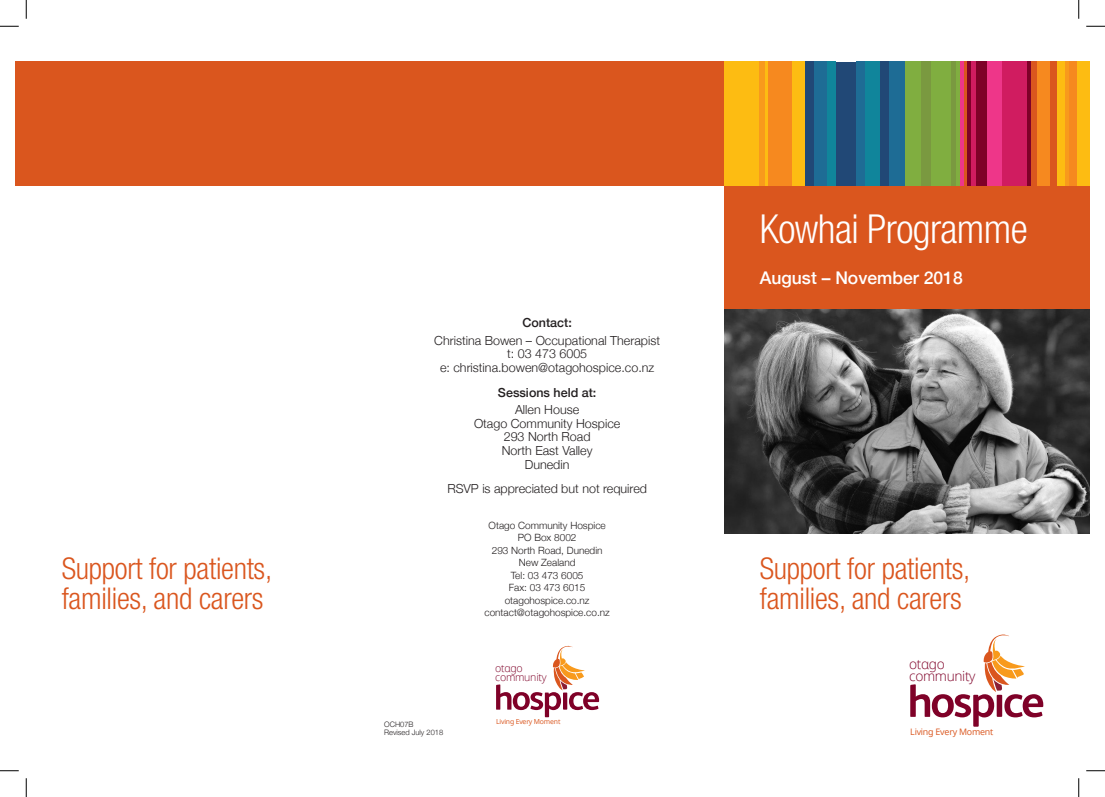
<style>
.page{position:relative;width:1105px;height:797px;background:#fff}
.page>*{position:absolute;margin:0;border:0;box-sizing:border-box;transform-origin:0 0}
.Cover_Header_Text_DL{font:300 condensed 40px "Helvetica Neue LT Std";letter-spacing:-.015em;color:#fff}
.Cover_Title_Text_DLE{font:300 condensed 30px/30px "Helvetica Neue LT Std";letter-spacing:-.01em;color:#da561e}
.Text_Header_1_DLE{font:500 17.5px "Helvetica Neue";color:#fff}
.t1{font:300 13.75px "Open Sans";letter-spacing:-.025em;color:#7f0128}
.Body_Text_DLE{font:300 12.5px/13.8px "Helvetica Neue";color:#231f20;text-align:center}
.Text_Header_Bold_DLE{font:500 12.5px "Helvetica Neue";color:#231f20}
.t2{font:300 10.62px "Open Sans";letter-spacing:-.025em;color:#7f0128}
.Body_Text_DLE-2{font:300 10px/12.5px "Helvetica Neue";color:#231f20;text-align:center}
.t3{font:8.88px "Open Sans";letter-spacing:-.025em;color:#da561e}
.Body_Text_DLE-3{font:300 7.5px "Helvetica Neue";color:#231f20}
.t4{font:6.88px "Open Sans";letter-spacing:-.025em;color:#da561e}
</style>
<div class="page">
<div style="left:724px;top:186px;width:365px;height:124px;background:#da561e"></div>
<img style="left:724px;top:310px;width:365px;height:223px">
<svg style="left:910px;top:634px;width:133px;height:92px"></svg>
<div style="left:16px;top:62px;width:708px;height:124px;background:#da561e"></div>
<svg style="left:496px;top:645px;width:103px;height:72px"></svg>
<div style="left:724px;top:62px;width:45px;height:124px;background:#fdbc12"></div>
<div style="left:769px;top:62px;width:23px;height:124px;background:#f6891f"></div>
<div style="left:792px;top:62px;width:13px;height:124px;background:#fdbc12"></div>
<div style="left:827px;top:62px;width:8px;height:124px;background:#10859b"></div>
<div style="left:835px;top:62px;width:21px;height:123px;background:#214876"></div>
<div style="left:889px;top:62px;width:16px;height:124px;background:#1e6c95"></div>
<div style="left:905px;top:62px;width:16px;height:124px;background:#80ae40"></div>
<hr style="left:956px;top:62px;width:4px;height:124px;background:#80ae40">
<div style="left:930px;top:62px;width:21px;height:124px;background:#80ae40"></div>
<hr style="left:960px;top:62px;width:4px;height:124px;background:#ee3689">
<svg style="left:964px;top:62px;width:4px;height:124px"></svg>
<hr style="left:968px;top:62px;width:3px;height:124px;background:#7f0128">
<div style="left:971px;top:62px;width:5px;height:124px;background:#d01c60"></div>
<div style="left:976px;top:62px;width:11px;height:124px;background:#7f0128"></div>
<div style="left:987px;top:62px;width:15px;height:124px;background:#ee3689"></div>
<div style="left:1002px;top:62px;width:25px;height:124px;background:#d01c60"></div>
<hr style="left:1065px;top:62px;width:4px;height:124px;background:#f89a1c">
<div style="left:1069px;top:62px;width:8px;height:124px;background:#f6891f"></div>
<hr style="left:1027px;top:62px;width:4px;height:124px;background:#7f0128">
<div style="left:1031px;top:62px;width:6px;height:124px;background:#da561e"></div>
<div style="left:1037px;top:62px;width:13px;height:124px;background:#f6891f"></div>
<div style="left:1050px;top:62px;width:7px;height:124px;background:#da561e"></div>
<div style="left:1057px;top:62px;width:8px;height:124px;background:#fdbc12"></div>
<div style="left:1077px;top:62px;width:12px;height:124px;background:#fdbc12"></div>
<div style="left:921px;top:62px;width:9px;height:124px;background:#7a9940"></div>
<div style="left:951px;top:62px;width:5px;height:124px;background:#7a9940"></div>
<div style="left:864px;top:62px;width:16px;height:124px;background:#10859b"></div>
<div style="left:856px;top:62px;width:8px;height:124px;background:#1e6c95"></div>
<div style="left:880px;top:62px;width:9px;height:124px;background:#214876"></div>
<div style="left:814px;top:62px;width:13px;height:124px;background:#1e6c95"></div>
<div style="left:805px;top:62px;width:9px;height:124px;background:#214876"></div>
<div style="left:760px;top:62px;width:5px;height:124px;background:#f89a1c"></div>
<svg style="left:0;top:25px;width:19px;height:2px"></svg>
<svg style="left:1086px;top:25px;width:19px;height:2px"></svg>
<svg style="left:0;top:770px;width:19px;height:1px"></svg>
<svg style="left:1086px;top:770px;width:19px;height:1px"></svg>
<svg style="left:25px;top:0;width:2px;height:19px"></svg>
<svg style="left:25px;top:778px;width:2px;height:19px"></svg>
<svg style="left:1078px;top:0;width:1px;height:19px"></svg>
<svg style="left:1078px;top:778px;width:1px;height:19px"></svg>
<p class="Cover_Title_Text_DLE" style="left:62px;top:553px;width:212px">Support for patients, families, and carers</p>
<p class="Text_Header_Bold_DLE" style="left:522px;top:313px;width:51px">Contact:</p>
<p class="Body_Text_DLE" style="left:434px;top:332px;width:227px">Christina Bowen – Occupational Therapist</p>
<p class="Body_Text_DLE" style="left:507px;top:346px;width:82px">t: 03 473 6005</p>
<p class="Body_Text_DLE" style="left:440px;top:360px;width:216px">e: christina.bowen@otagohospice.co.nz</p>
<p class="Text_Header_Bold_DLE" style="left:498px;top:382px;width:100px">Sessions held at:</p>
<p class="Body_Text_DLE" style="left:474px;top:401px;width:148px">Allen House<br>Otago Community Hospice<br>293 North Road</p>
<p class="Body_Text_DLE" style="left:502px;top:443px;width:92px">North East Valley</p>
<p class="Body_Text_DLE" style="left:525px;top:456px;width:46px">Dunedin</p>
<p class="Body_Text_DLE" style="left:447px;top:481px;width:201px">RSVP is appreciated but not required</p>
<p class="Body_Text_DLE-2" style="left:489px;top:518px;width:119px">Otago Community Hospice<br>PO Box 8002</p>
<p class="Body_Text_DLE-2" style="left:492px;top:543px;width:112px">293 North Road, Dunedin<br>New Zealand</p>
<p class="Body_Text_DLE-2" style="left:511px;top:568px;width:74px">Tel: 03 473 6005</p>
<p class="Body_Text_DLE-2" style="left:505px;top:580px;width:86px">Fax: 03 473 6015 otagohospice.co.nz</p>
<p class="Body_Text_DLE-2" style="left:484px;top:605px;width:127px">contact@otagohospice.co.nz</p>
<p class="Body_Text_DLE-3" style="left:384px;top:717px;width:31px">OCH07B</p>
<p class="Body_Text_DLE-3" style="left:384px;top:726px;width:61px">Revised July 2018</p>
<p class="t2" style="left:495px;top:661px;width:29px">otαgo</p>
<p class="t2" style="left:495px;top:670px;width:53px">community</p>
<p class="t4" style="left:496px;top:716px;width:66px">Living Every Moment</p>
<p class="Cover_Header_Text_DL" style="left:760px;top:206px;width:269px">Kowhai Programme</p>
<p class="Text_Header_1_DLE" style="left:760px;top:264px;width:204px">August – November 2018</p>
<p class="Cover_Title_Text_DLE" style="left:760px;top:553px;width:212px">Support for patients, families, and carers</p>
<p class="t1" style="left:909px;top:654px;width:37px">otαgo</p>
<p class="t1" style="left:909px;top:666px;width:68px">community</p>
<p class="t3" style="left:910px;top:726px;width:85px">Living Every Moment</p>
</div>
